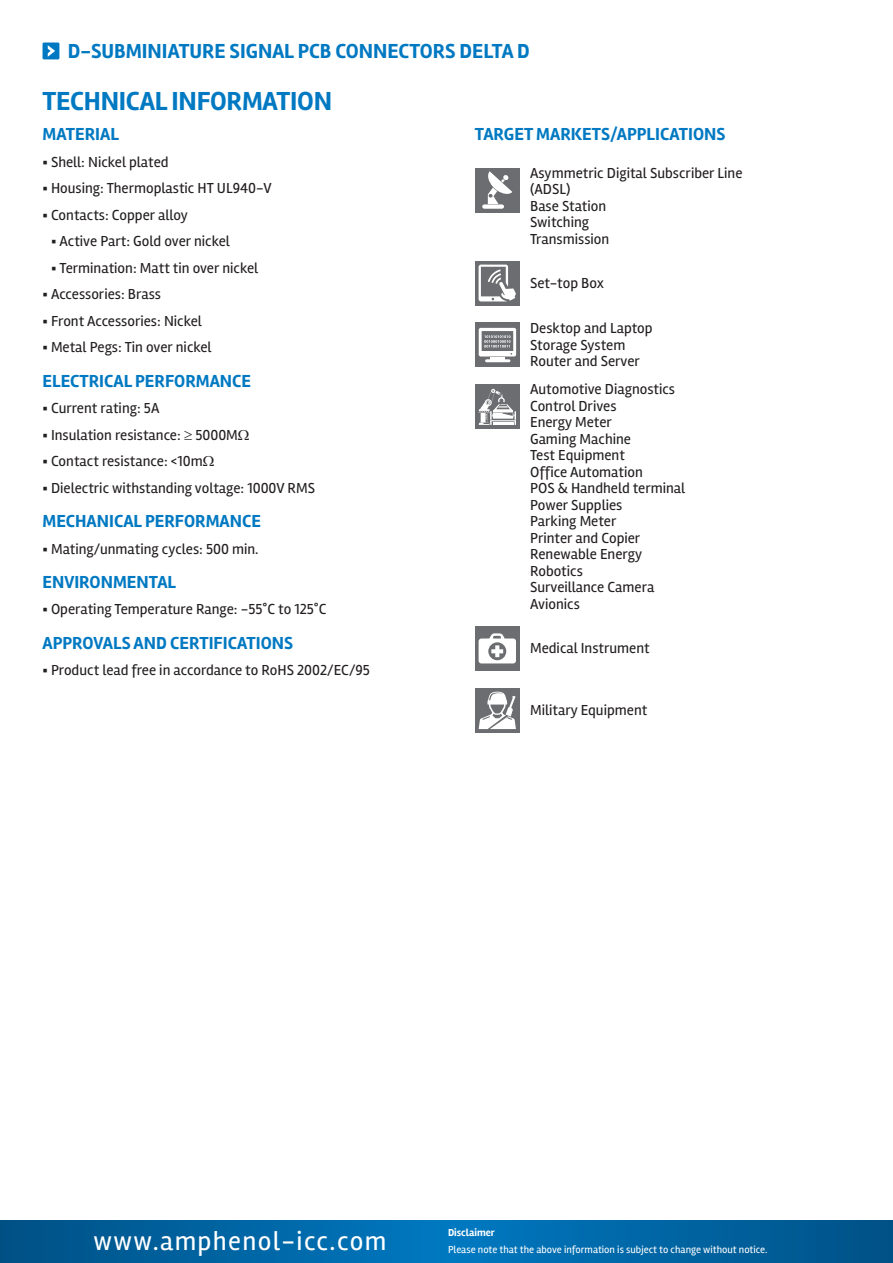
<style>
.page{position:relative;width:893px;height:1263px;background:#fff}
.page>*{position:absolute;margin:0;border:0;box-sizing:border-box;transform-origin:0 0}
.t1{font:27px "Rambla";letter-spacing:.05em;color:#fff}
.t2{font:700 27px "Rambla";letter-spacing:-.01em;color:#0079c2}
.t3{font:700 21px "Rambla";color:#0079c2}
.t4{font:700 18px "Rambla";color:#0079c2}
.t5{font:15px/16.5px "Rambla";color:#231f20}
.t6{font:10.5px "Rambla";color:#fff}
.t7{font:700 10.5px "Rambla";color:#fff}
</style>
<div class="page">
<div style="left:43px;top:43px;width:16px;height:16px;background:#0079c2"></div>
<svg style="left:48px;top:45px;width:7px;height:12px"></svg>
<svg style="left:0;top:1220px;width:893px;height:43px;background:#0064a2"></svg>
<div style="left:475px;top:168px;width:45px;height:44px;background:#6c6d70"></div>
<div style="left:482px;top:204px;width:22px;height:5px;background:#fff;border-radius:2px"></div>
<svg style="left:487px;top:171px;width:25px;height:33px"></svg>
<svg style="left:475px;top:261px;width:45px;height:44px"></svg>
<svg style="left:479px;top:265px;width:37px;height:36px"></svg>
<svg style="left:475px;top:322px;width:45px;height:45px"></svg>
<hr style="left:485px;top:359px;width:25px;height:3px;background:#fff">
<svg style="left:479px;top:328px;width:37px;height:31px"></svg>
<div style="left:475px;top:384px;width:45px;height:45px;background:#6c6d70"></div>
<svg style="left:479px;top:389px;width:37px;height:36px"></svg>
<div style="left:475px;top:626px;width:45px;height:45px;background:#6c6d70"></div>
<svg style="left:479px;top:633px;width:37px;height:30px"></svg>
<div style="left:475px;top:688px;width:45px;height:45px;background:#6c6d70"></div>
<svg style="left:479px;top:691px;width:37px;height:38px"></svg>
<p class="t3" style="left:68px;top:39px;width:463px">D-SUBMINIATURE SIGNAL PCB CONNECTORS DELTA D</p>
<p class="t2" style="left:43px;top:85px;width:291px">TECHNICAL INFORMATION</p>
<p class="t4" style="left:43px;top:124px;width:78px">MATERIAL</p>
<p class="t5" style="left:43px;top:153px;width:128px">▪ Shell: Nickel plated</p>
<p class="t5" style="left:43px;top:180px;width:231px">▪ Housing: Thermoplastic HT UL940-V</p>
<p class="t5" style="left:43px;top:206px;width:147px">▪ Contacts: Copper alloy</p>
<p class="t5" style="left:51px;top:233px;width:180px">▪ Active Part: Gold over nickel</p>
<p class="t5" style="left:51px;top:259px;width:209px">▪ Termination: Matt tin over nickel</p>
<p class="t5" style="left:43px;top:286px;width:120px">▪ Accessories: Brass</p>
<p class="t5" style="left:43px;top:312px;width:161px">▪ Front Accessories: Nickel</p>
<p class="t5" style="left:43px;top:339px;width:171px">▪ Metal Pegs: Tin over nickel</p>
<p class="t4" style="left:43px;top:370px;width:210px">ELECTRICAL PERFORMANCE</p>
<p class="t5" style="left:43px;top:400px;width:118px">▪ Current rating: 5A</p>
<p class="t5" style="left:43px;top:426px;width:197px">▪ Insulation resistance: ≥ 5000M</p>
<p class="t5" style="left:43px;top:453px;width:162px">▪ Contact resistance: &lt;10m</p>
<p class="t5" style="left:43px;top:479px;width:274px">▪ Dielectric withstanding voltage: 1000V RMS</p>
<p class="t4" style="left:43px;top:510px;width:220px">MECHANICAL PERFORMANCE</p>
<p class="t5" style="left:43px;top:540px;width:218px">▪ Mating/unmating cycles: 500 min.</p>
<p class="t4" style="left:43px;top:571px;width:135px">ENVIRONMENTAL</p>
<p class="t5" style="left:43px;top:601px;width:286px">▪ Operating Temperature Range: -55°C to 125°C</p>
<p class="t4" style="left:43px;top:632px;width:252px">APPROVALS AND CERTIFICATIONS</p>
<p class="t5" style="left:43px;top:662px;width:329px">▪ Product lead free in accordance to RoHS 2002/EC/95</p>
<p class="t4" style="left:475px;top:124px;width:252px">TARGET MARKETS/APPLICATIONS</p>
<p class="t5" style="left:530px;top:164px;width:214px">Asymmetric Digital Subscriber Line (ADSL)</p>
<p class="t5" style="left:530px;top:197px;width:78px">Base Station</p>
<p class="t5" style="left:530px;top:214px;width:61px">Switching</p>
<p class="t5" style="left:530px;top:230px;width:81px">Transmission</p>
<p class="t5" style="left:530px;top:275px;width:75px">Set-top Box</p>
<p class="t5" style="left:530px;top:320px;width:124px">Desktop and Laptop</p>
<p class="t5" style="left:530px;top:337px;width:97px">Storage System</p>
<p class="t5" style="left:530px;top:353px;width:111px">Router and Server</p>
<p class="t5" style="left:530px;top:381px;width:146px">Automotive Diagnostics</p>
<p class="t5" style="left:530px;top:398px;width:88px">Control Drives</p>
<p class="t5" style="left:530px;top:414px;width:83px">Energy Meter</p>
<p class="t5" style="left:530px;top:431px;width:102px">Gaming Machine</p>
<p class="t5" style="left:530px;top:447px;width:96px">Test Equipment</p>
<p class="t5" style="left:530px;top:464px;width:114px">Office Automation</p>
<p class="t5" style="left:530px;top:480px;width:157px">POS &amp; Handheld terminal</p>
<p class="t5" style="left:530px;top:497px;width:94px">Power Supplies</p>
<p class="t5" style="left:530px;top:513px;width:88px">Parking Meter</p>
<p class="t5" style="left:530px;top:530px;width:112px">Printer and Copier</p>
<p class="t5" style="left:530px;top:546px;width:114px">Renewable Energy</p>
<p class="t5" style="left:530px;top:563px;width:54px">Robotics</p>
<p class="t5" style="left:530px;top:579px;width:126px">Surveillance Camera</p>
<p class="t5" style="left:530px;top:596px;width:51px">Avionics</p>
<p class="t5" style="left:530px;top:640px;width:121px">Medical Instrument</p>
<p class="t5" style="left:530px;top:702px;width:119px">Military Equipment</p>
<h1 class="t1" style="left:94px;top:1224px;width:294px">www.amphenol-icc.com</h1>
<p class="t7" style="left:448px;top:1227px;width:48px">Disclaimer</p>
<p class="t6" style="left:448px;top:1243px;width:321px">Please note that the above information is subject to change without notice.</p>
</div>
